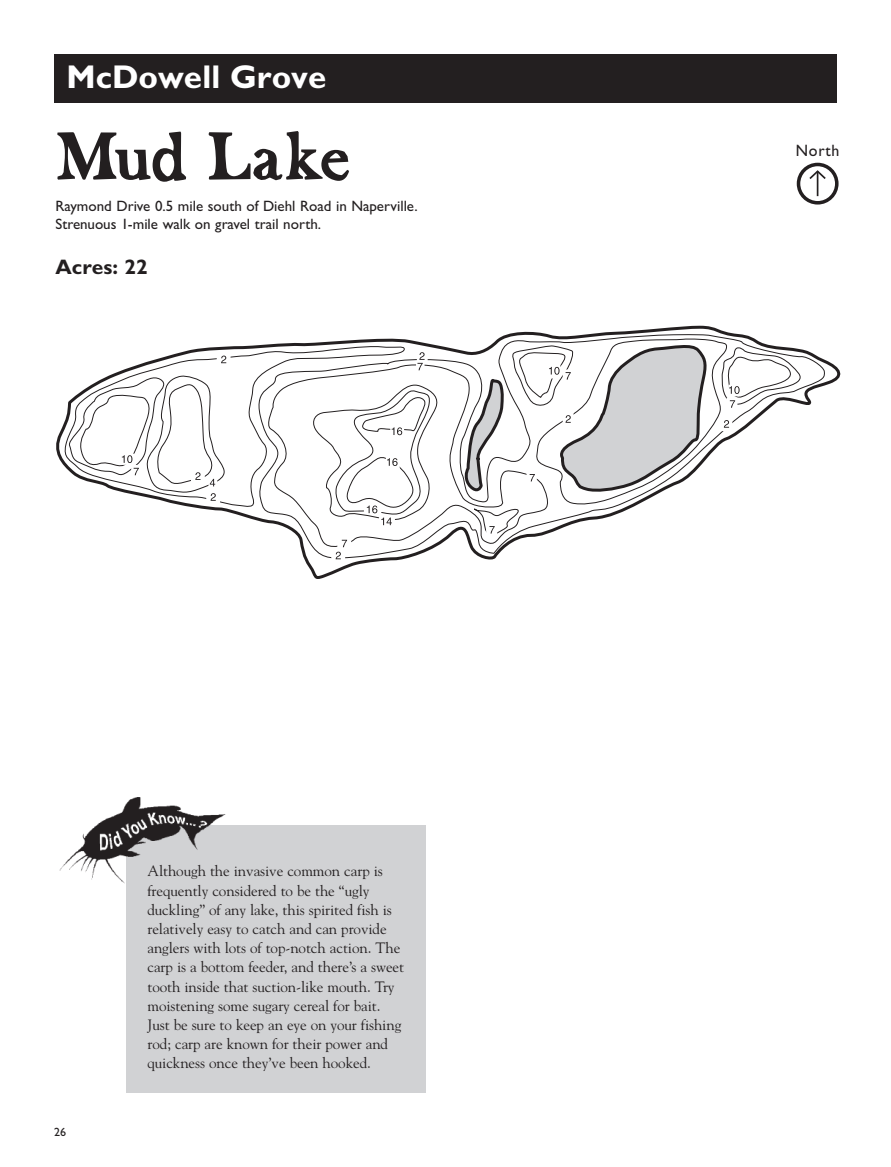
<style>
.page{position:relative;width:891px;height:1167px;background:#fff}
.page>*{position:absolute;margin:0;border:0;box-sizing:border-box;transform-origin:0 0}
.t1{font:81px "Farmhouse";color:#231f20}
.t2{font:700 33px "Gill Sans MT Pro";color:#fff}
.t3{font:700 21px "Gill Sans MT Pro";color:#231f20}
.t4{font:16.5px "Gill Sans";letter-spacing:.045em;color:#231f20;scale:.96 1}
.t5{font:15px/19.2px "Goudy";letter-spacing:-.005em;color:#231f20}
.t6{font:15px/18px "Gill Sans";color:#231f20}
.t7{font:12px "Gill Sans";color:#231f20}
</style>
<div class="page">
<div style="left:54px;top:54px;width:783px;height:48px;background:#231f20"></div>
<svg style="left:56px;top:326px;width:784px;height:253px"></svg>
<svg style="left:254px;top:334px;width:572px;height:227px"></svg>
<svg style="left:63px;top:345px;width:342px;height:165px"></svg>
<svg style="left:264px;top:362px;width:288px;height:188px"></svg>
<svg style="left:335px;top:552px;width:6px;height:8px"></svg>
<svg style="left:336px;top:539px;width:11px;height:20px"></svg>
<svg style="left:460px;top:338px;width:348px;height:199px"></svg>
<svg style="left:67px;top:374px;width:161px;height:127px"></svg>
<svg style="left:221px;top:356px;width:6px;height:8px"></svg>
<svg style="left:221px;top:355px;width:5px;height:8px"></svg>
<div style="left:418px;top:349px;width:8px;height:13px;background:#fff"></div>
<svg style="left:310px;top:352px;width:129px;height:173px"></svg>
<div style="left:126px;top:825px;width:300px;height:267px;background:#d1d2d4"></div>
<img style="left:60px;top:797px;width:166px;height:87px">
<svg style="left:808px;top:169px;width:20px;height:27px"></svg>
<div style="left:797px;top:163px;width:42px;height:41px;border:4px solid #231f20;border-radius:50%"></div>
<h2 class="t2" style="left:66px;top:64px;width:262px">McDowell Grove</h2>
<h1 class="t1" style="left:56px;top:104px;width:295px">Mud Lake</h1>
<p class="t6" style="left:56px;top:196px;width:364px">Raymond Drive 0.5 mile south of Diehl Road in Naperville.<br>Strenuous 1-mile walk on gravel trail north.</p>
<h3 class="t3" style="left:56px;top:259px;width:94px">Acres: 22</h3>
<p class="t7" style="left:54px;top:1124px;width:13px">26</p>
<p class="t5" style="left:147px;top:861px;width:258px">Although the invasive common carp is frequently considered to be the “ugly duckling” of any lake, this spirited fish is relatively easy to catch and can provide anglers with lots of top-notch action. The carp is a bottom feeder, and there’s a sweet tooth inside that suction-like mouth. Try moistening some sugary cereal for bait.<br>Just be sure to keep an eye on your fishing rod; carp are known for their power and quickness once they’ve been hooked.</p>
<p class="t4" style="left:796px;top:144px;width:47px">North</p>
</div>
